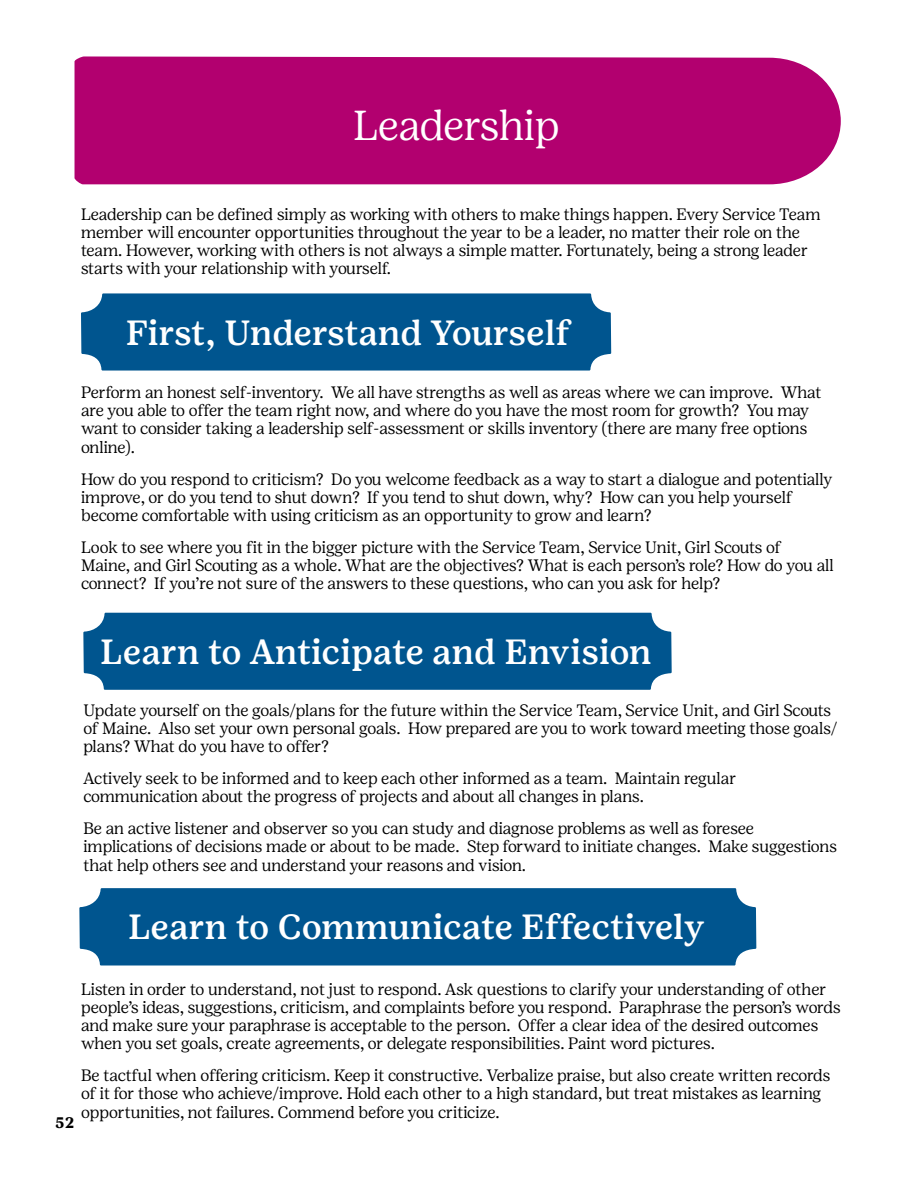
<style>
.page{position:relative;width:918px;height:1188px;background:#fff}
.page>*{position:absolute;margin:0;border:0;box-sizing:border-box;transform-origin:0 0}
.t1{font:300 41.85px "Girl Scout Display";color:#fff}
.t2{font:500 34.95px "Girl Scout Text";letter-spacing:-.005em;color:#fff}
.t3{font:300 16.5px/18.1px "Girl Scout Display";letter-spacing:-.005em;color:#000}
.t4{font:700 15.3px "Girl Scout Text";color:#000}
</style>
<div class="page">
<div style="left:75px;top:56px;width:766px;height:128px;background:#b2006f"></div>
<div style="left:81px;top:293px;width:530px;height:78px;background:#00558f"></div>
<div style="left:83px;top:613px;width:589px;height:77px;background:#00558f"></div>
<div style="left:79px;top:888px;width:677px;height:78px;background:#00558f"></div>
<h1 class="t1" style="left:354px;top:100px;width:207px">Leadership</h1>
<p class="t3" style="left:81px;top:205px;width:741px">Leadership can be defined simply as working with others to make things happen. Every Service Team member will encounter opportunities throughout the year to be a leader, no matter their role on the team. However, working with others is not always a simple matter. Fortunately, being a strong leader starts with your relationship with yourself.</p>
<h2 class="t2" style="left:126px;top:311px;width:447px">First, Understand Yourself</h2>
<p class="t3" style="left:81px;top:383px;width:742px">Perform an honest self-inventory. We all have strengths as well as areas where we can improve. What are you able to offer the team right now, and where do you have the most room for growth? You may want to consider taking a leadership self-assessment or skills inventory (there are many free options online).</p>
<p class="t3" style="left:81px;top:470px;width:753px">How do you respond to criticism? Do you welcome feedback as a way to start a dialogue and potentially improve, or do you tend to shut down? If you tend to shut down, why? How can you help yourself become comfortable with using criticism as an opportunity to grow and learn?</p>
<p class="t3" style="left:81px;top:538px;width:754px">Look to see where you fit in the bigger picture with the Service Team, Service Unit, Girl Scouts of<br>Maine, and Girl Scouting as a whole. What are the objectives? What is each person’s role? How do you all connect? If you’re not sure of the answers to these questions, who can you ask for help?</p>
<h2 class="t2" style="left:100px;top:631px;width:553px">Learn to Anticipate and Envision</h2>
<p class="t3" style="left:83px;top:701px;width:756px">Update yourself on the goals/plans for the future within the Service Team, Service Unit, and Girl Scouts of Maine. Also set your own personal goals. How prepared are you to work toward meeting those goals/ plans? What do you have to offer?</p>
<p class="t3" style="left:83px;top:769px;width:654px">Actively seek to be informed and to keep each other informed as a team. Maintain regular communication about the progress of projects and about all changes in plans.</p>
<p class="t3" style="left:83px;top:819px;width:755px">Be an active listener and observer so you can study and diagnose problems as well as foresee implications of decisions made or about to be made. Step forward to initiate changes. Make suggestions that help others see and understand your reasons and vision.</p>
<h2 class="t2" style="left:128px;top:906px;width:578px">Learn to Communicate Effectively</h2>
<p class="t3" style="left:81px;top:980px;width:761px">Listen in order to understand, not just to respond. Ask questions to clarify your understanding of other people’s ideas, suggestions, criticism, and complaints before you respond. Paraphrase the person’s words and make sure your paraphrase is acceptable to the person. Offer a clear idea of the desired outcomes when you set goals, create agreements, or delegate responsibilities. Paint word pictures.</p>
<p class="t3" style="left:81px;top:1066px;width:751px">Be tactful when offering criticism. Keep it constructive. Verbalize praise, but also create written records of it for those who achieve/improve. Hold each other to a high standard, but treat mistakes as learning opportunities, not failures. Commend before you criticize.</p>
<p class="t4" style="left:55px;top:1113px;width:21px">52</p>
</div>
